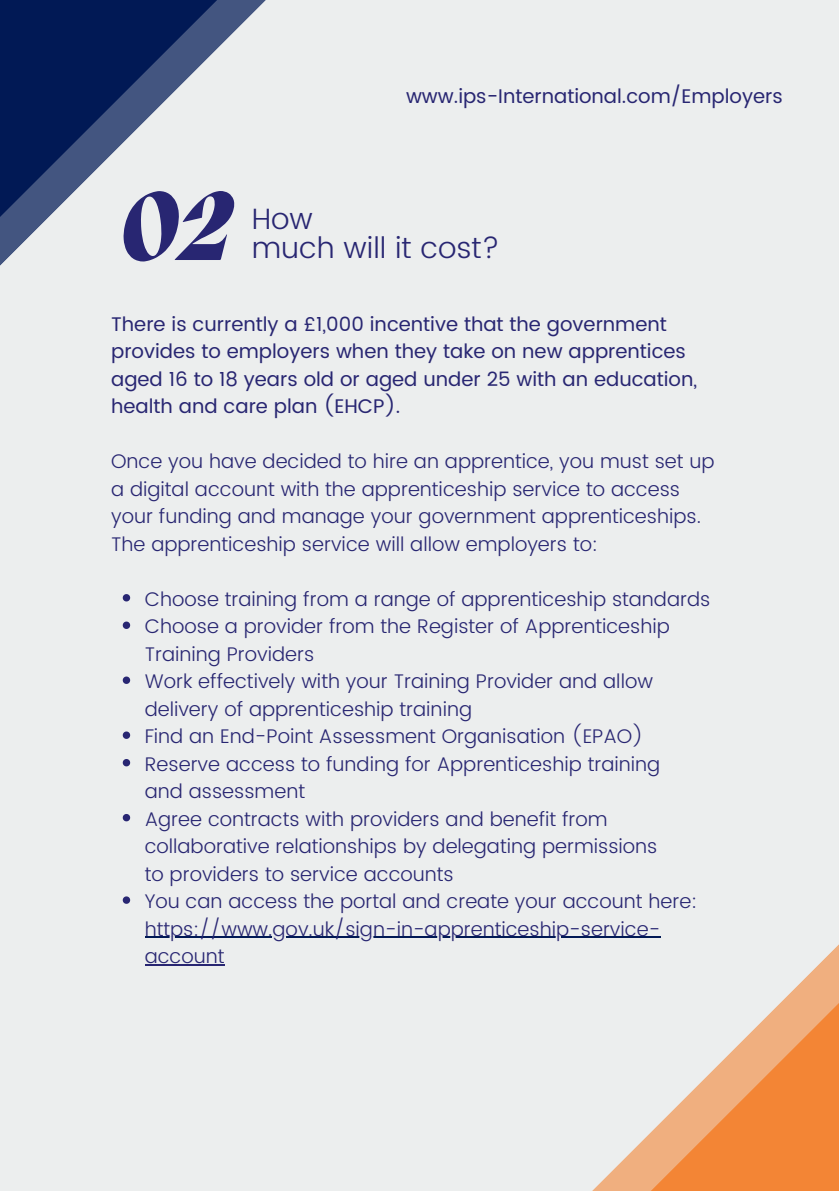
<style>
.page{position:relative;width:839px;height:1191px;background:#fff}
.page>*{position:absolute;margin:0;border:0;box-sizing:border-box;transform-origin:0 0}
.t1{font:italic 800 100px "Migra";color:#282672}
.t2{font:300 29.4px/29px "Poppins";color:#282672}
.t3{font:300 19.8px/27.4px "Poppins";color:#282672}
.t4{font:19.8px/27.4px "Poppins";color:#282672}
</style>
<div class="page">
<div style="left:0;top:0;width:838px;height:1191px;background:#eceeee"></div>
<svg style="left:123px;top:594px;width:7px;height:7px"></svg>
<svg style="left:123px;top:622px;width:7px;height:7px"></svg>
<svg style="left:123px;top:677px;width:7px;height:7px"></svg>
<svg style="left:123px;top:732px;width:7px;height:7px"></svg>
<svg style="left:123px;top:759px;width:7px;height:7px"></svg>
<svg style="left:123px;top:814px;width:7px;height:7px"></svg>
<svg style="left:123px;top:896px;width:7px;height:8px"></svg>
<hr style="left:145px;top:937px;width:515px;height:1px;background:#011955">
<hr style="left:145px;top:964px;width:79px;height:1px;background:#282672">
<svg style="left:368px;top:936px;width:470px;height:255px"></svg>
<svg style="left:0;top:0;width:266px;height:266px"></svg>
<p class="t4" style="left:406px;top:83px;width:378px">www.ips-International.com/Employers</p>
<h1 class="t1" style="left:120px;top:163px;width:113px">02</h1>
<h2 class="t2" style="left:252px;top:206px;width:249px">How<br>much will it cost?</h2>
<p class="t4" style="left:111px;top:311px;width:587px">There is currently a £1,000 incentive that the government provides to employers when they take on new apprentices aged 16 to 18 years old or aged under 25 with an education, health and care plan (EHCP).</p>
<p class="t3" style="left:111px;top:448px;width:605px">Once you have decided to hire an apprentice, you must set up a digital account with the apprenticeship service to access your funding and manage your government apprenticeships.<br>The apprenticeship service will allow employers to:</p>
<p class="t3" style="left:145px;top:586px;width:567px">Choose training from a range of apprenticeship standards Choose a provider from the Register of Apprenticeship Training Providers<br>Work effectively with your Training Provider and allow delivery of apprenticeship training<br>Find an End-Point Assessment Organisation (EPAO)<br>Reserve access to funding for Apprenticeship training<br>and assessment<br>Agree contracts with providers and benefit from collaborative relationships by delegating permissions<br>to providers to service accounts<br>You can access the portal and create your account here: https://www.gov.uk/sign-in-apprenticeship-service&shy;account</p>
</div>
